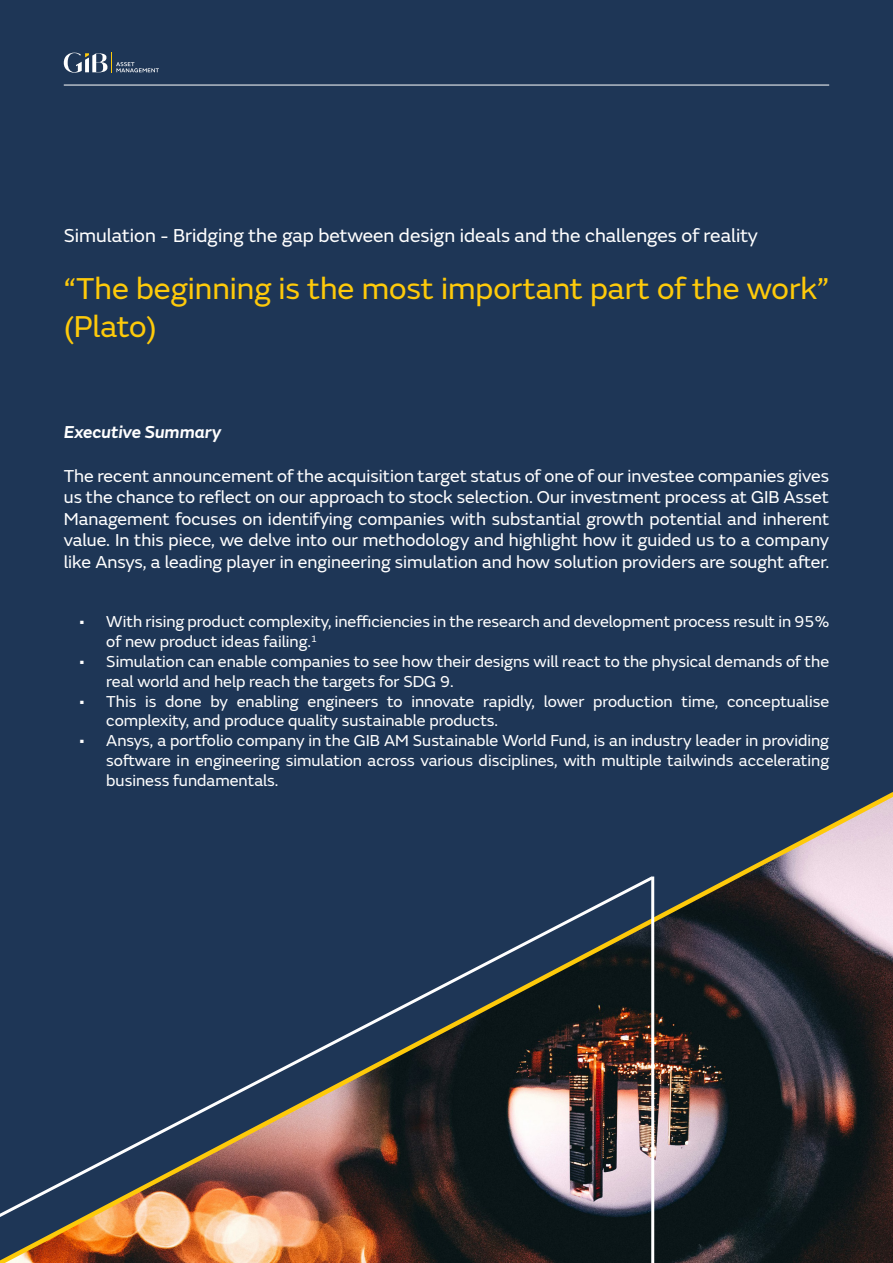
<style>
.page{position:relative;width:893px;height:1263px;background:#1e3656}
.page>*{position:absolute;margin:0;border:0;box-sizing:border-box;transform-origin:0 0}
.t1{font:31.5px/37.5px "FS Emeric";color:#feca0a}
.t2{font:19.5px "FS Emeric";color:#fff}
.t3{font:18px/21.6px "FS Emeric";color:#fff;text-align:justify}
.t4{font:italic 600 18px "FS Emeric";color:#fff}
.t5{font:16.5px/19.8px "FS Emeric";color:#fff}
</style>
<div class="page">
<svg style="left:656px;top:792px;width:237px;height:471px"></svg>
<img style="left:0;top:876px;width:656px;height:387px">
<hr style="left:651px;top:876px;width:3px;height:387px;background:#fff">
<svg style="left:64px;top:53px;width:95px;height:20px"></svg>
<hr style="left:64px;top:85px;width:765px;height:1px;background:#fff">
<p class="t2" style="left:64px;top:221px;width:696px">Simulation - Bridging the gap between design ideals and the challenges of reality</p>
<p class="t1" style="left:64px;top:268px;width:767px">“The beginning is the most important part of the work” (Plato)</p>
<p class="t4" style="left:64px;top:418px;width:159px">Executive Summary</p>
<p class="t3" style="left:64px;top:464px;width:767px">The recent announcement of the acquisition target status of one of our investee companies gives us the chance to reflect on our approach to stock selection. Our investment process at GIB Asset Management focuses on identifying companies with substantial growth potential and inherent value. In this piece, we delve into our methodology and highlight how it guided us to a company like Ansys, a leading player in engineering simulation and how solution providers are sought after.</p>
<p class="t5" style="left:106px;top:611px;width:724px;text-indent:-27px">• With rising product complexity, inefficiencies in the research and development process result in 95% of new product ideas failing.<sup>1</sup></p>
<p class="t5" style="left:106px;top:651px;width:724px;text-indent:-27px">• Simulation can enable companies to see how their designs will react to the physical demands of the real world and help reach the targets for SDG 9.</p>
<p class="t5" style="left:106px;top:690px;width:724px;text-indent:-27px">• This is done by enabling engineers to innovate rapidly, lower production time, conceptualise complexity, and produce quality sustainable products.</p>
<p class="t5" style="left:106px;top:730px;width:724px;text-align:justify;text-indent:-27px">• Ansys, a portfolio company in the GIB AM Sustainable World Fund, is an industry leader in providing software in engineering simulation across various disciplines, with multiple tailwinds accelerating business fundamentals.</p>
</div>
